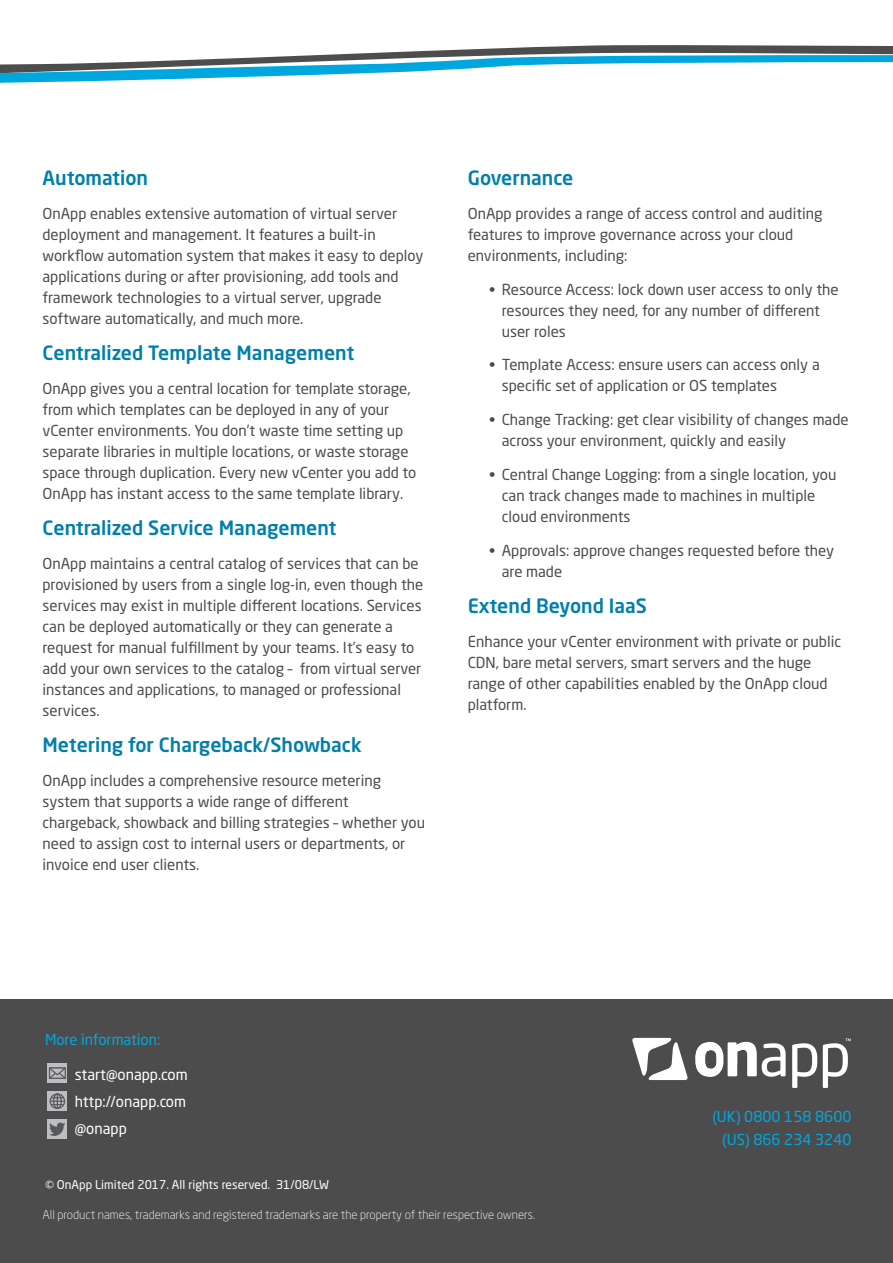
<style>
.page{position:relative;width:893px;height:1263px;background:#fff}
.page>*{position:absolute;margin:0;border:0;box-sizing:border-box;transform-origin:0 0}
.subheader{font:500 19.5px "Neo Sans Std";color:#007fab}
.copy{font:15px/21px "Neo Sans Std";color:#4d4c4c}
.copy-2{font:15px/22.5px "Neo Sans Std";color:#00a8e1;text-align:right}
.copy-3{font:15px/27px "Neo Sans Std";color:#fff;text-align:justify}
.copy-4{font:300 12px "Neo Sans Std";color:#fff}
.copy-5{font:12px "Neo Sans Std";color:#fff}
</style>
<div class="page">
<div style="left:0;top:1000px;width:893px;height:263px;background:#4d4c4c"></div>
<div style="left:47px;top:1063px;width:20px;height:20px;background:#bcbdc0"></div>
<svg style="left:48px;top:1067px;width:18px;height:12px"></svg>
<div style="left:47px;top:1119px;width:20px;height:20px;background:#bcbdc0"></div>
<svg style="left:49px;top:1122px;width:16px;height:14px"></svg>
<div style="left:47px;top:1091px;width:20px;height:20px;background:#bcbdc0"></div>
<div style="left:50px;top:1093px;width:15px;height:16px;border:1px solid #57585a;border-radius:50%"></div>
<svg style="left:50px;top:1094px;width:15px;height:14px"></svg>
<div style="left:53px;top:1093px;width:9px;height:16px;border:1px solid #57585a;border-radius:50%"></div>
<svg style="left:792px;top:1043px;width:25px;height:45px"></svg>
<svg style="left:823px;top:1038px;width:28px;height:50px"></svg>
<svg style="left:695px;top:1042px;width:91px;height:35px"></svg>
<svg style="left:632px;top:1038px;width:56px;height:42px"></svg>
<svg style="left:0;top:45px;width:893px;height:38px"></svg>
<p class="subheader" style="left:43px;top:165px;width:107px">Automation</p>
<p class="copy" style="left:43px;top:203px;width:382px">OnApp enables extensive automation of virtual server deployment and management. It features a built-in workflow automation system that makes it easy to deploy applications during or after provisioning, add tools and framework technologies to a virtual server, upgrade software automatically, and much more.</p>
<p class="subheader" style="left:43px;top:340px;width:313px">Centralized Template Management</p>
<p class="copy" style="left:43px;top:377px;width:375px">OnApp gives you a central location for template storage, from which templates can be deployed in any of your vCenter environments. You don’t waste time setting up separate libraries in multiple locations, or waste storage space through duplication. Every new vCenter you add to OnApp has instant access to the same template library.</p>
<p class="subheader" style="left:43px;top:515px;width:295px">Centralized Service Management</p>
<p class="copy" style="left:43px;top:552px;width:382px">OnApp maintains a central catalog of services that can be provisioned by users from a single log-in, even though the services may exist in multiple different locations. Services can be deployed automatically or they can generate a request for manual fulfillment by your teams. It’s easy to add your own services to the catalog – from virtual server instances and applications, to managed or professional services.</p>
<p class="subheader" style="left:43px;top:732px;width:321px">Metering for Chargeback/Showback</p>
<p class="copy" style="left:43px;top:769px;width:384px">OnApp includes a comprehensive resource metering system that supports a wide range of different chargeback, showback and billing strategies – whether you need to assign cost to internal users or departments, or invoice end user clients.</p>
<p class="subheader" style="left:468px;top:165px;width:107px">Governance</p>
<p class="copy" style="left:468px;top:203px;width:356px">OnApp provides a range of access control and auditing features to improve governance across your cloud environments, including:</p>
<p class="copy" style="left:502px;top:278px;width:338px;text-indent:-13px">• Resource Access: lock down user access to only the resources they need, for any number of different user roles</p>
<p class="copy" style="left:502px;top:354px;width:319px;text-indent:-13px">• Template Access: ensure users can access only a specific set of application or OS templates</p>
<p class="copy" style="left:502px;top:409px;width:348px;text-indent:-13px">• Change Tracking: get clear visibility of changes made across your environment, quickly and easily</p>
<p class="copy" style="left:502px;top:464px;width:336px;text-indent:-13px">• Central Change Logging: from a single location, you can track changes made to machines in multiple cloud environments</p>
<p class="copy" style="left:502px;top:539px;width:334px;text-indent:-13px">• Approvals: approve changes requested before they are made</p>
<p class="subheader" style="left:468px;top:593px;width:181px">Extend Beyond IaaS</p>
<p class="copy" style="left:468px;top:630px;width:375px">Enhance your vCenter environment with private or public CDN, bare metal servers, smart servers and the huge range of other capabilities enabled by the OnApp cloud platform.</p>
<p class="copy-2" style="left:45px;top:1028px;width:117px">More information:</p>
<p class="copy-3" style="left:75px;top:1061px;width:114px">start@onapp.com http://onapp.com @onapp</p>
<p class="copy-5" style="left:45px;top:1177px;width:286px">© OnApp Limited 2017. All rights reserved. 31/08/LW</p>
<p class="copy-2" style="left:712px;top:1105px;width:141px">(UK) 0800 158 8600 (US) 866 234 3240</p>
<p class="copy-4" style="left:43px;top:1207px;width:494px">All product names, trademarks and registered trademarks are the property of their respective owners.</p>
</div>
